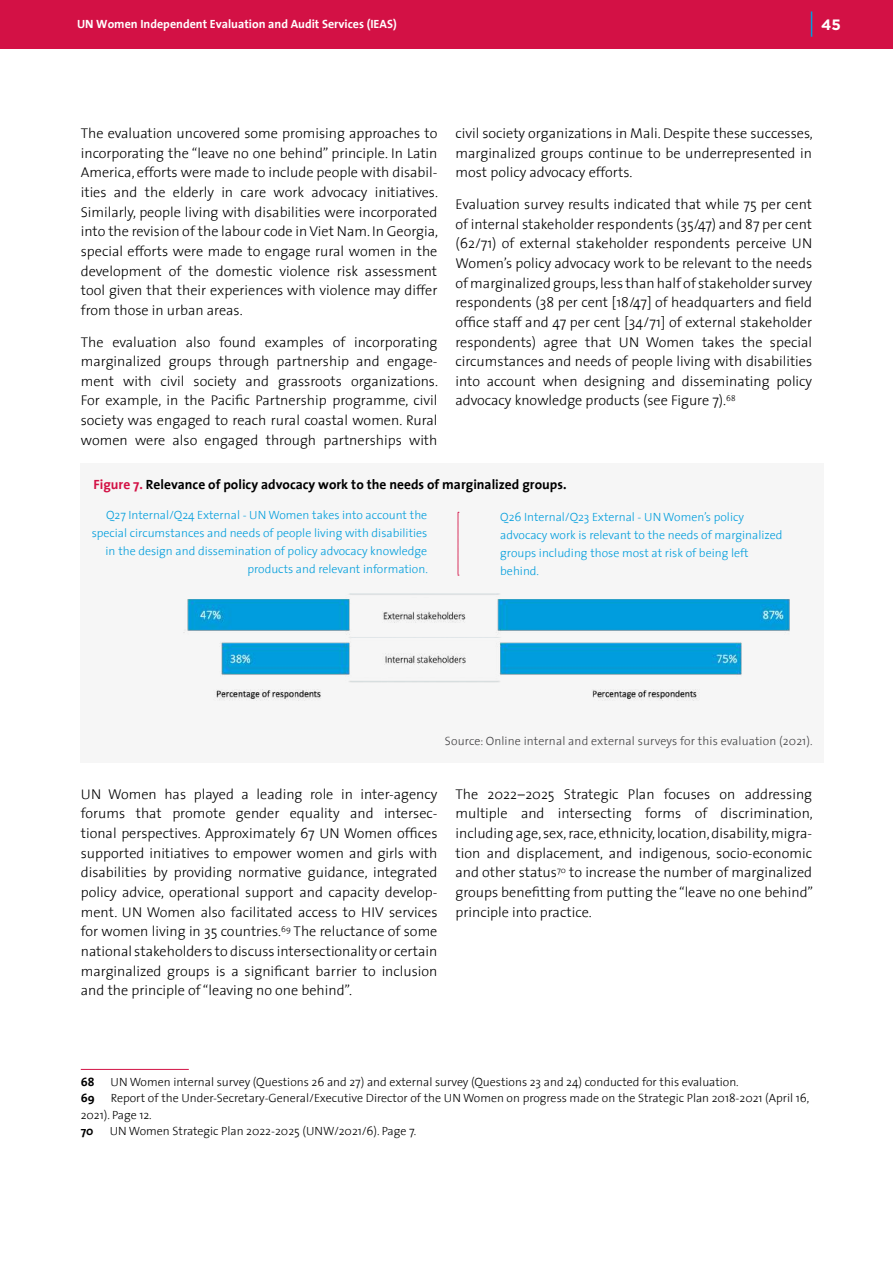
<style>
.page{position:relative;width:893px;height:1263px;background:#fff}
.page>*{position:absolute;margin:0;border:0;box-sizing:border-box;transform-origin:0 0}
.t1{font:700 15px "Gotham";color:#fff}
.t2{font:300 14.25px/19.6px "The Sans";color:#000;text-align:justify}
.t3{font:700 13.5px "The Sans";color:#000}
.t4{font:300 12px/18px "The Sans";color:#009ddc;text-align:right}
.t5{font:300 12px/16.5px "The Sans";color:#000}
.t6{font:300 12px "The Sans";letter-spacing:.01em;color:#414042}
.t7{font:700 12px "The Sans";color:#fff}
.t8{font:700 12px "The Sans";color:#000}
.s1{color:#d31145}
</style>
<div class="page">
<div style="left:0;top:0;width:893px;height:48px;background:#d31145"></div>
<svg style="left:811px;top:11px;width:1px;height:26px"></svg>
<div style="left:81px;top:463px;width:743px;height:300px;background:#f6f6f6"></div>
<hr style="left:81px;top:1069px;width:108px;height:1px;background:#d31245">
<img style="left:183px;top:593px;width:607px;height:108px">
<svg style="left:458px;top:512px;width:1px;height:64px"></svg>
<p class="t7" style="left:77px;top:14px;width:321px">UN Women Independent Evaluation and Audit Services (IEAS)</p>
<p class="t1" style="left:821px;top:15px;width:21px">45</p>
<p class="t2" style="left:81px;top:123px;width:359px">The evaluation uncovered some promising approaches to incorporating the “leave no one behind” principle. In Latin America, efforts were made to include people with disabil&shy;ities and the elderly in care work advocacy initiatives.<br>Similarly, people living with disabilities were incorporated into the revision of the labour code in Viet Nam. In Georgia, special efforts were made to engage rural women in the development of the domestic violence risk assessment tool given that their experiences with violence may differ from those in urban areas.</p>
<p class="t2" style="left:81px;top:331px;width:359px">The evaluation also found examples of incorporating marginalized groups through partnership and engage&shy;ment with civil society and grassroots organizations.<br>For example, in the Pacific Partnership programme, civil society was engaged to reach rural coastal women. Rural women were also engaged through partnerships with</p>
<p class="t2" style="left:455px;top:123px;width:359px">civil society organizations in Mali. Despite these successes, marginalized groups continue to be underrepresented in most policy advocacy efforts.</p>
<p class="t2" style="left:455px;top:194px;width:358px">Evaluation survey results indicated that while 75 per cent of internal stakeholder respondents (35/47) and 87 per cent (62/71) of external stakeholder respondents perceive UN Women’s policy advocacy work to be relevant to the needs of marginalized groups, less than half of stakeholder survey respondents (38 per cent [18/47] of headquarters and field office staff and 47 per cent [34/71] of external stakeholder respondents) agree that UN Women takes the special circumstances and needs of people living with disabilities into account when designing and disseminating policy advocacy knowledge products (see Figure 7).<sup>68</sup></p>
<p class="t3" style="left:94px;top:473px;width:474px"><span class="s1">Figure 7.</span> Relevance of policy advocacy work to the needs of marginalized groups.</p>
<p class="t4" style="left:92px;top:506px;width:338px">Q27 Internal/Q24 External - UN Women takes into account the special circumstances and needs of people living with disabilities in the design and dissemination of policy advocacy knowledge products and relevant information.</p>
<p class="t4" style="left:500px;top:508px;width:284px;text-align:left">Q26 Internal/Q23 External - UN Women’s policy advocacy work is relevant to the needs of marginalized groups including those most at risk of being left behind.</p>
<p class="t6" style="left:445px;top:731px;width:369px">Source: Online internal and external surveys for this evaluation (2021).</p>
<p class="t2" style="left:81px;top:784px;width:358px">UN Women has played a leading role in inter-agency forums that promote gender equality and intersec&shy;tional perspectives. Approximately 67 UN Women offices supported initiatives to empower women and girls with disabilities by providing normative guidance, integrated policy advice, operational support and capacity develop&shy;ment. UN Women also facilitated access to HIV services for women living in 35 countries.<sup>69</sup> The reluctance of some national stakeholders to discuss intersectionality or certain marginalized groups is a significant barrier to inclusion and the principle of “leaving no one behind”.</p>
<p class="t2" style="left:455px;top:784px;width:359px">The 2022–2025 Strategic Plan focuses on addressing multiple and intersecting forms of discrimination, including age, sex, race, ethnicity, location, disability, migra&shy;tion and displacement, and indigenous, socio-economic and other status<sup>70</sup> to increase the number of marginalized groups benefitting from putting the “leave no one behind” principle into practice.</p>
<p class="t8" style="left:81px;top:1072px;width:15px">68</p>
<p class="t5" style="left:111px;top:1073px;width:630px">UN Women internal survey (Questions 26 and 27) and external survey (Questions 23 and 24) conducted for this evaluation.</p>
<p class="t8" style="left:81px;top:1088px;width:15px">69</p>
<p class="t5" style="left:81px;top:1090px;width:730px;text-indent:30px">Report of the Under-Secretary-General/Executive Director of the UN Women on progress made on the Strategic Plan 2018-2021 (April 16,<br>2021). Page 12.</p>
<p class="t8" style="left:81px;top:1121px;width:14px">70</p>
<p class="t5" style="left:110px;top:1123px;width:308px">UN Women Strategic Plan 2022-2025 (UNW/2021/6). Page 7.</p>
</div>
